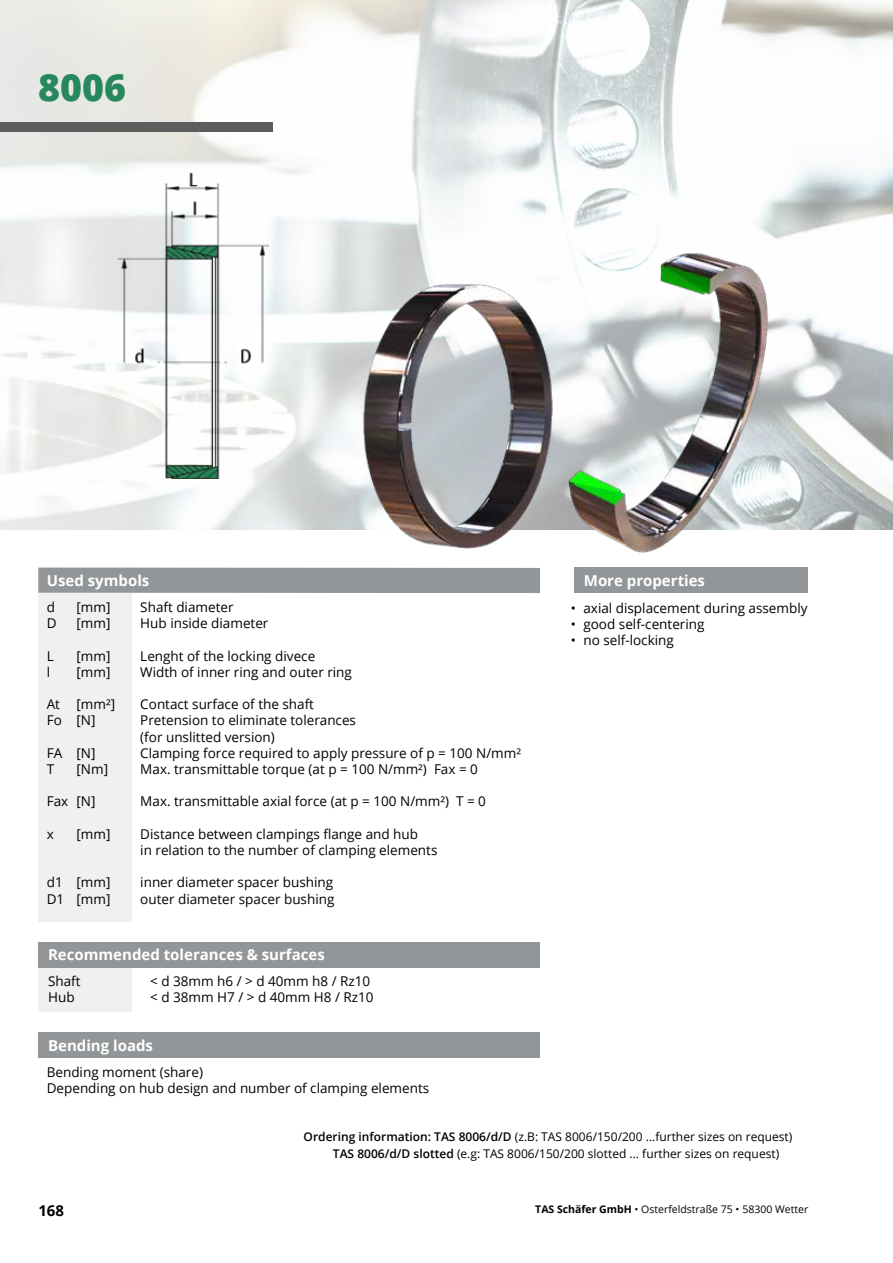
<style>
.page{position:relative;width:893px;height:1263px;background:#fff}
.page>*{position:absolute;margin:0;border:0;box-sizing:border-box;transform-origin:0 0}
.t1{font:800 37.5px "Open Sans";color:#27885d}
.t2{font:700 15px "Open Sans";color:#fff}
.t3{font:700 15px "Open Sans";color:#000}
.t4{font:13.5px/16.2px "Open Sans";color:#000}
.t5{font:12px/16.5px "Open Sans";color:#000}
.t6{font:10.5px "Open Sans";color:#000}
.s1{font-weight:600}
.s2{font-weight:700}
</style>
<div class="page">
<img style="left:0;top:0;width:893px;height:529px">
<div style="left:38px;top:593px;width:94px;height:328px;background:#f0f0f1"></div>
<div style="left:38px;top:567px;width:502px;height:26px;background:#939698"></div>
<div style="left:38px;top:966px;width:94px;height:45px;background:#f0f0f1"></div>
<div style="left:38px;top:942px;width:502px;height:25px;background:#939698"></div>
<div style="left:574px;top:567px;width:234px;height:26px;background:#939698"></div>
<div style="left:38px;top:1032px;width:502px;height:26px;background:#939698"></div>
<img style="left:345px;top:244px;width:211px;height:324px">
<img style="left:556px;top:223px;width:225px;height:330px">
<div style="left:0;top:122px;width:272px;height:9px;background:#5e5c5c"></div>
<img style="left:102px;top:171px;width:167px;height:307px">
<h1 class="t1" style="left:38px;top:59px;width:89px">8006</h1>
<p class="t2" style="left:47px;top:570px;width:104px">Used symbols</p>
<p class="t4" style="left:47px;top:598px;width:10px">d</p>
<p class="t4" style="left:77px;top:598px;width:35px">[mm]</p>
<p class="t4" style="left:140px;top:598px;width:95px">Shaft diameter</p>
<p class="t4" style="left:47px;top:615px;width:11px">D</p>
<p class="t4" style="left:77px;top:615px;width:35px">[mm]</p>
<p class="t4" style="left:140px;top:615px;width:130px">Hub inside diameter</p>
<p class="t4" style="left:47px;top:647px;width:9px">L</p>
<p class="t4" style="left:77px;top:647px;width:35px">[mm]</p>
<p class="t4" style="left:140px;top:647px;width:176px">Lenght of the locking divece</p>
<p class="t4" style="left:47px;top:663px;width:5px">l</p>
<p class="t4" style="left:77px;top:663px;width:35px">[mm]</p>
<p class="t4" style="left:140px;top:663px;width:213px">Width of inner ring and outer ring</p>
<p class="t4" style="left:47px;top:696px;width:70px">At [mm²]</p>
<p class="t4" style="left:140px;top:696px;width:175px">Contact surface of the shaft</p>
<p class="t4" style="left:47px;top:712px;width:50px">Fo [N]</p>
<p class="t4" style="left:140px;top:712px;width:217px">Pretension to eliminate tolerances (for unslitted version)</p>
<p class="t4" style="left:47px;top:744px;width:50px">FA [N]</p>
<p class="t4" style="left:140px;top:744px;width:382px">Clamping force required to apply pressure of p = 100 N/mm²</p>
<p class="t4" style="left:47px;top:760px;width:9px">T</p>
<p class="t4" style="left:77px;top:760px;width:33px">[Nm]</p>
<p class="t4" style="left:140px;top:760px;width:339px">Max. transmittable torque (at p = 100 N/mm²) Fax = 0</p>
<p class="t4" style="left:47px;top:793px;width:50px">Fax [N]</p>
<p class="t4" style="left:140px;top:793px;width:347px">Max. transmittable axial force (at p = 100 N/mm²) T = 0</p>
<p class="t4" style="left:47px;top:825px;width:9px">x</p>
<p class="t4" style="left:77px;top:825px;width:35px">[mm]</p>
<p class="t4" style="left:140px;top:825px;width:299px">Distance between clampings flange and hub<br>in relation to the number of clamping elements</p>
<p class="t4" style="left:47px;top:874px;width:65px">d1 [mm]</p>
<p class="t4" style="left:140px;top:874px;width:194px">inner diameter spacer bushing</p>
<p class="t4" style="left:47px;top:890px;width:65px">D1 [mm]</p>
<p class="t4" style="left:140px;top:890px;width:196px">outer diameter spacer bushing</p>
<p class="t2" style="left:48px;top:944px;width:278px">Recommended tolerances &amp; surfaces</p>
<p class="t4" style="left:48px;top:973px;width:34px">Shaft</p>
<p class="t4" style="left:150px;top:973px;width:222px">&lt; d 38mm h6 / &gt; d 40mm h8 / Rz10</p>
<p class="t4" style="left:48px;top:989px;width:28px">Hub</p>
<p class="t4" style="left:150px;top:989px;width:225px">&lt; d 38mm H7 / &gt; d 40mm H8 / Rz10</p>
<p class="t2" style="left:584px;top:570px;width:123px">More properties</p>
<p class="t4" style="left:571px;top:600px;width:238px">• axial displacement during assembly</p>
<p class="t4" style="left:571px;top:616px;width:135px">• good self-centering</p>
<p class="t4" style="left:571px;top:632px;width:105px">• no self-locking</p>
<p class="t2" style="left:48px;top:1035px;width:106px">Bending loads</p>
<p class="t4" style="left:47px;top:1063px;width:384px">Bending moment (share)<br>Depending on hub design and number of clamping elements</p>
<p class="t5" style="left:333px;top:1128px;width:461px;text-indent:-29px"><span class="s1">Ordering information: TAS 8006/d/D</span> (z.B: TAS 8006/150/200 ...further sizes on request)<br><span class="s1">TAS 8006/d/D slotted</span> (e.g: TAS 8006/150/200 slotted ... further sizes on request)</p>
<p class="t3" style="left:38px;top:1200px;width:27px">168</p>
<p class="t6" style="left:535px;top:1202px;width:275px"><span class="s2">TAS Schäfer GmbH</span> • Osterfeldstraße 75 • 58300 Wetter</p>
</div>
